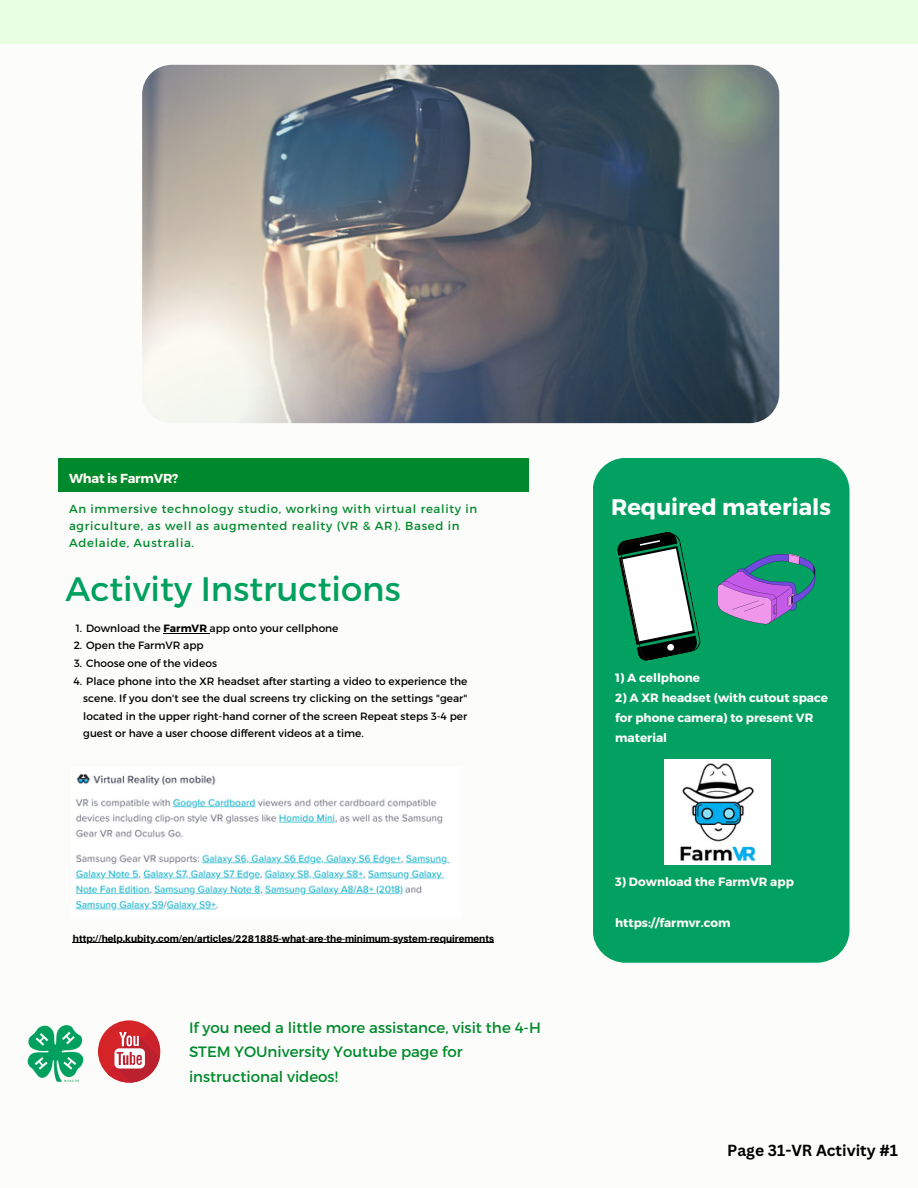
<style>
.page{position:relative;width:918px;height:1188px;background:#fcfcfa}
.page>*{position:absolute;margin:0;border:0;box-sizing:border-box;transform-origin:0 0}
.t1{font:33.9px "Montserrat";color:#00a05f}
.t2{font:700 22.5px "Montserrat";color:#fff}
.t3{font:700 15.6px "Canva Sans";color:#000}
.t4{font:15px/24.8px "Montserrat";color:#00892c}
.t5{font:700 13.05px "Montserrat";letter-spacing:-.02em;color:#fffbf5}
.t6{font:700 12px/20.1px "Montserrat";color:#fff}
.t7{font:700 12px "Montserrat";color:#fffbf5}
.t8{font:11.7px/17.1px "Montserrat";letter-spacing:.06em;color:#00892c}
.t9{font:10.5px/17.5px "Montserrat";color:#000;text-align:justify}
.t10{font:800 9.75px "Aileron";color:#000}
.s1{font-weight:700}
</style>
<div class="page">
<div style="left:0;top:0;width:918px;height:44px;background:#e9ffe1"></div>
<div style="left:58px;top:458px;width:471px;height:34px;background:#00892c"></div>
<div style="left:593px;top:458px;width:257px;height:505px;background:#02a161;border-radius:33px"></div>
<svg style="left:617px;top:532px;width:84px;height:129px"></svg>
<img style="left:142px;top:65px;width:637px;height:358px;border-radius:30px">
<img style="left:75px;top:774px;width:375px;height:137px">
<svg style="left:717px;top:553px;width:98px;height:71px"></svg>
<img style="left:665px;top:759px;width:105px;height:106px">
<hr style="left:73px;top:943px;width:421px;height:1px;background:#000">
<hr style="left:163px;top:633px;width:46px;height:1px;background:#000">
<img style="left:27px;top:1025px;width:57px;height:57px">
<div style="left:98px;top:1020px;width:62px;height:63px;background:#d42428;border-radius:50%"></div>
<svg style="left:107px;top:1030px;width:54px;height:53px"></svg>
<p class="t5" style="left:69px;top:470px;width:111px">What is FarmVR?</p>
<p class="t8" style="left:69px;top:500px;width:410px">An immersive technology studio, working with virtual reality in agriculture, as well as augmented reality (VR &amp; AR). Based in<br>Adelaide, Australia.</p>
<p class="t1" style="left:65px;top:566px;width:337px">Activity Instructions</p>
<p class="t9" style="left:76px;top:619px;width:264px">1. Download the <span class="s1">FarmVR</span> app onto your cellphone</p>
<p class="t9" style="left:74px;top:636px;width:132px">2. Open the FarmVR app</p>
<p class="t9" style="left:74px;top:654px;width:144px">3. Choose one of the videos</p>
<p class="t9" style="left:83px;top:672px;width:385px;text-indent:-10px">4. Place phone into the XR headset after starting a video to experience the scene. If you don't see the dual screens try clicking on the settings "gear" located in the upper right-hand corner of the screen Repeat steps 3-4 per guest or have a user choose different videos at a time.</p>
<p class="t10" style="left:73px;top:932px;width:423px">http://help.kubity.com/en/articles/2281885-what-are-the-minimum-system-requirements</p>
<p class="t4" style="left:189px;top:1014px;width:354px">If you need a little more assistance, visit the 4-H<br>STEM YOUniversity Youtube page for instructional videos!</p>
<p class="t2" style="left:611px;top:493px;width:221px">Required materials</p>
<p class="t6" style="left:615px;top:667px;width:86px">1) A cellphone</p>
<p class="t6" style="left:615px;top:687px;width:214px">2) A XR headset (with cutout space for phone camera) to present VR material</p>
<p class="t7" style="left:615px;top:874px;width:180px">3) Download the FarmVR app</p>
<p class="t7" style="left:615px;top:915px;width:117px">https://farmvr.com</p>
<p class="t3" style="left:727px;top:1139px;width:172px">Page 31-VR Activity #1</p>
</div>
